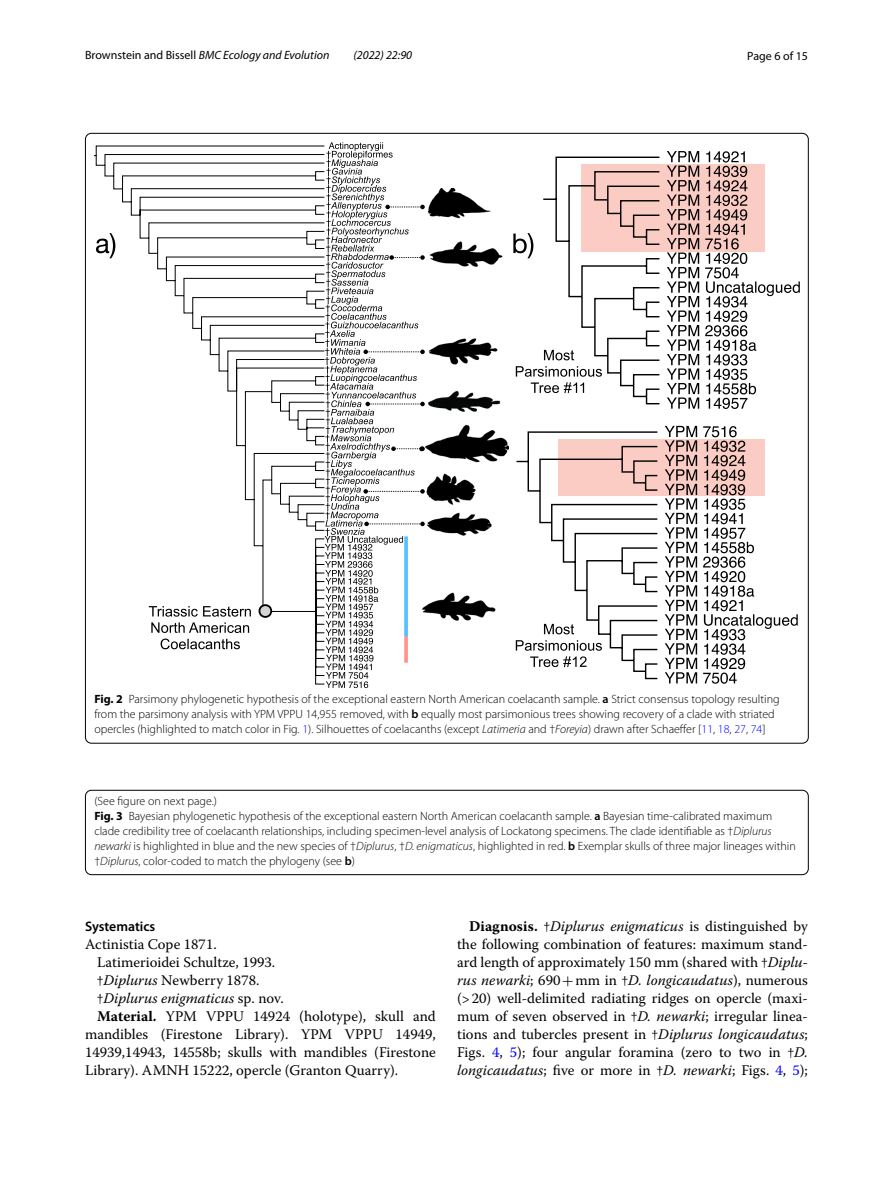
<style>
.page{position:relative;width:893px;height:1187px;background:#fff}
.page>*{position:absolute;margin:0;border:0;box-sizing:border-box;transform-origin:0 0}
.t1{font:14.7px/18px "Warnock Pro";color:#000;text-align:justify}
.t2{font:italic 14.7px "Warnock Pro";color:#000}
.t3{font:600 13.8px "Myriad Pro";color:#000}
.t4{font:300 12px/15px "Myriad Pro";color:#000}
.t5{font:italic 12px "Myriad Pro";color:#000}
.t6{font:12px "Myriad Pro";color:#000}
.s1{font-style:normal}
.s2{font-weight:700}
.s3{font-weight:600}
.s4{color:#00f}
.s5{font-style:italic}
.s6{font-family:"MTSY"}
</style>
<div class="page">
<img style="left:425px;top:188px;width:83px;height:433px">
<div style="left:559px;top:439px;width:206px;height:57px;background:#faccc4"></div>
<div style="left:581px;top:164px;width:184px;height:87px;background:#faccc4"></div>
<svg style="left:94px;top:145px;width:231px;height:539px"></svg>
<svg style="left:667px;top:151px;width:133px;height:258px"></svg>
<svg style="left:665px;top:426px;width:133px;height:257px"></svg>
<svg style="left:96px;top:233px;width:19px;height:25px"></svg>
<svg style="left:515px;top:431px;width:143px;height:249px"></svg>
<svg style="left:149px;top:602px;width:123px;height:47px"></svg>
<svg style="left:325px;top:142px;width:100px;height:546px"></svg>
<svg style="left:513px;top:156px;width:148px;height:249px"></svg>
<div style="left:85px;top:790px;width:723px;height:84px;border:1px solid #000;border-radius:6px"></div>
<p class="t5" style="left:85px;top:48px;width:246px"><span class="s1">Brownstein and Bissell</span> BMC Ecology and Evolution</p>
<p class="t5" style="left:353px;top:48px;width:60px">(2022) 22:90</p>
<p class="t6" style="left:747px;top:48px;width:62px">Page 6 of 15</p>
<p class="t4" style="left:94px;top:692px;width:687px"><span class="s2">Fig. 2</span> Parsimony phylogenetic hypothesis of the exceptional eastern North American coelacanth sample. <span class="s3">a</span> Strict consensus topology resulting from the parsimony analysis with YPM VPPU 14,955 removed, with <span class="s3">b</span> equally most parsimonious trees showing recovery of a clade with striated opercles (highlighted to match color in Fig. <span class="s4">1</span>). Silhouettes of coelacanths (except <span class="s5">Latimeria</span> and †<span class="s5">Foreyia</span>) drawn after Schaeffer [<span class="s4">11</span>, <span class="s4">18</span>, <span class="s4">27</span>, <span class="s4">74</span>]</p>
<p class="t4" style="left:94px;top:794px;width:124px">(See figure on next page.)</p>
<p class="t4" style="left:94px;top:809px;width:703px"><span class="s2">Fig. 3</span> Bayesian phylogenetic hypothesis of the exceptional eastern North American coelacanth sample. <span class="s3">a</span> Bayesian time-calibrated maximum clade credibility tree of coelacanth relationships, including specimen-level analysis of Lockatong specimens. The clade identifiable as †<span class="s5">Diplurus newarki</span> is highlighted in blue and the new species of †<span class="s5">Diplurus</span>, †<span class="s5">D. enigmaticus</span>, highlighted in red. <span class="s3">b</span> Exemplar skulls of three major lineages within †<span class="s5">Diplurus</span>, color-coded to match the phylogeny (see <span class="s3">b</span>)</p>
<p class="t3" style="left:85px;top:917px;width:72px">Systematics</p>
<p class="t1" style="left:85px;top:934px;width:133px">Actinistia Cope 1871.</p>
<p class="t1" style="left:97px;top:952px;width:180px">Latimerioidei Schultze, 1993.</p>
<p class="t1" style="left:97px;top:970px;width:164px">†<span class="s5">Diplurus</span> Newberry 1878.</p>
<p class="t2" style="left:97px;top:989px;width:188px"><span class="s1">†</span>Diplurus enigmaticus <span class="s1">sp. nov.</span></p>
<p class="t1" style="left:97px;top:1006px;width:340px"><span class="s2">Material.</span> YPM VPPU 14924 (holotype), skull and</p>
<p class="t1" style="left:85px;top:1024px;width:352px">mandibles (Firestone Library). YPM VPPU 14949,</p>
<p class="t1" style="left:85px;top:1042px;width:352px">14939,14943, 14558b; skulls with mandibles (Firestone</p>
<p class="t1" style="left:85px;top:1060px;width:315px">Library). AMNH 15222, opercle (Granton Quarry).</p>
<p class="t1" style="left:457px;top:916px;width:352px;text-indent:12px"><span class="s2">Diagnosis.</span> †<span class="s5">Diplurus enigmaticus</span> is distinguished by the following combination of features: maximum stand&shy;ard length of approximately 150 mm (shared with †<span class="s5">Diplu&shy;rus newarki</span>; 690<span class="s6">+</span>mm in †<span class="s5">D. longicaudatus</span>), numerous (&gt;20) well-delimited radiating ridges on opercle (maxi&shy;mum of seven observed in †<span class="s5">D. newarki</span>; irregular linea&shy;tions and tubercles present in †<span class="s5">Diplurus longicaudatus</span>; Figs. <span class="s4">4</span>, <span class="s4">5</span>); four angular foramina (zero to two in †<span class="s5">D. longicaudatus</span>; five or more in †<span class="s5">D. newarki</span>; Figs. <span class="s4">4</span>, <span class="s4">5</span>);</p>
</div>
